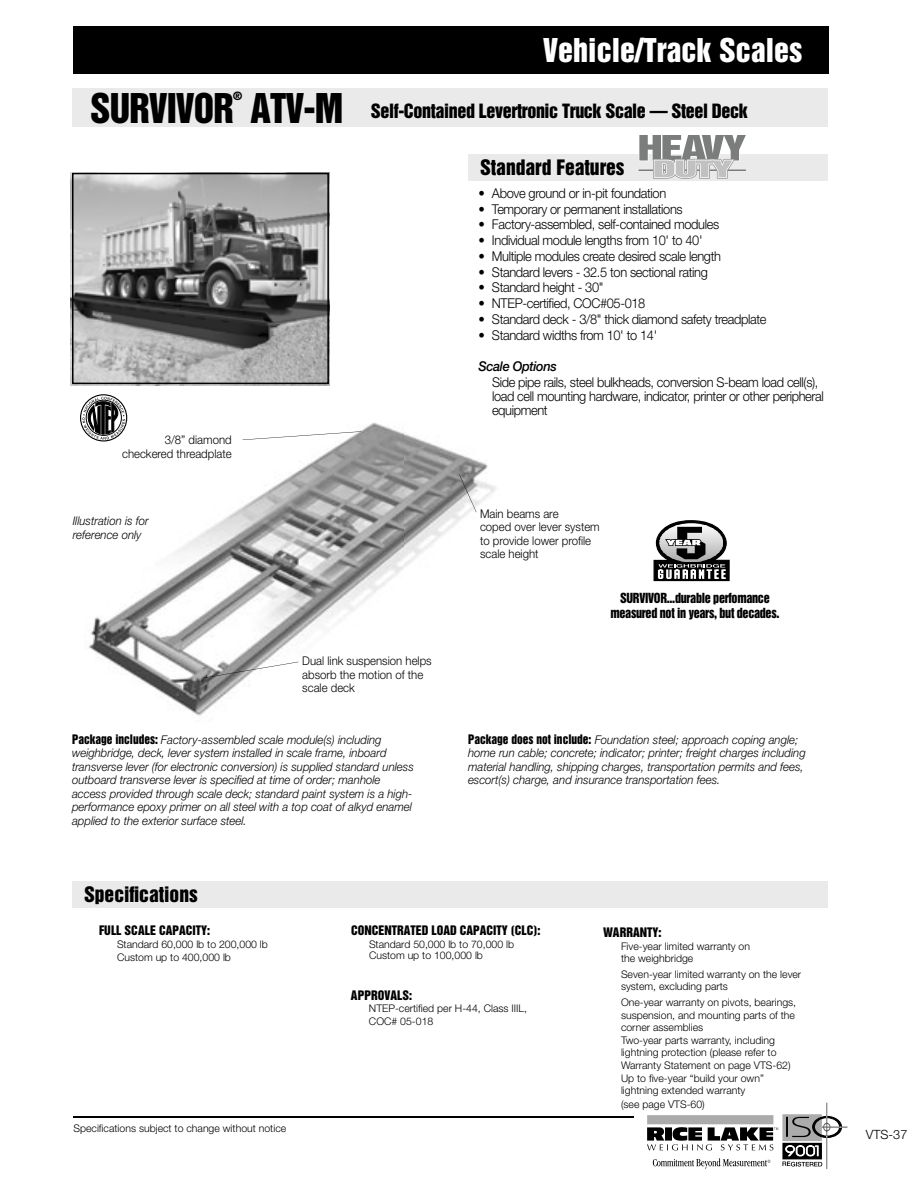
<style>
.page{position:relative;width:918px;height:1188px;background:#fff}
.page>*{position:absolute;margin:0;border:0;box-sizing:border-box;transform-origin:0 0}
.t1{font:37.5px "Helvetica Inserat LT Std";letter-spacing:-.02em;color:#000}
.t2{font:30px "Helvetica Inserat LT Std";color:#fff}
.t3{font:19.5px "Helvetica Inserat LT Std";color:#000}
.t4{font:18px "Helvetica Inserat LT Std";letter-spacing:-.02em;color:#000}
.t5{font:300 13.5px/14.2px "Helvetica Neue LT Std";letter-spacing:-.03em;color:#000;scale:.95 1}
.t6{font:italic 500 13.5px "Helvetica Neue LT Std";letter-spacing:-.03em;color:#000;scale:.95 1}
.t7{font:12.75px/15px "Helvetica Inserat LT Std";letter-spacing:-.025em;color:#000;text-align:center;scale:.95 1}
.t8{font:300 12.75px "Helvetica Neue LT Std";color:#000}
.t9{font:italic 300 12px/13.5px "Helvetica Neue LT Std";color:#000;scale:.95 1}
.t10{font:300 12px/13.5px "Helvetica Neue LT Std";color:#000;scale:.95 1}
.t11{font:12px "Helvetica Inserat LT Std";color:#000}
.t12{font:300 10.5px/12.8px "Helvetica Neue LT Std";color:#000}
.t13{font:10.5px "Helvetica Inserat LT Std";color:#000}
.s1{font-family:"Helvetica Inserat LT Std";font-weight:400;font-style:normal}
</style>
<div class="page">
<div style="left:74px;top:26px;width:756px;height:48px;background:#000"></div>
<hr style="left:74px;top:1116px;width:560px;height:2px;background:#000">
<svg style="left:647px;top:1102px;width:201px;height:67px"></svg>
<img style="left:89px;top:412px;width:407px;height:304px">
<div style="left:72px;top:88px;width:756px;height:39px;background:#eaeaea"></div>
<div style="left:468px;top:154px;width:360px;height:27px;background:#eaeaea"></div>
<svg style="left:653px;top:520px;width:77px;height:62px"></svg>
<div style="left:80px;top:394px;width:47px;height:47px;border:1px solid #000;border-radius:50%"></div>
<svg style="left:82px;top:394px;width:43px;height:48px"></svg>
<svg style="left:639px;top:135px;width:107px;height:44px"></svg>
<div style="left:72px;top:881px;width:756px;height:27px;background:#eaeaea"></div>
<svg style="left:459px;top:475px;width:17px;height:37px"></svg>
<svg style="left:203px;top:662px;width:95px;height:16px"></svg>
<svg style="left:243px;top:431px;width:118px;height:9px"></svg>
<svg style="left:72px;top:173px;width:257px;height:211px;background:#8b8b8b"></svg>
<p class="t13" style="left:233px;top:90px;width:11px">®</p>
<h1 class="t1" style="left:90px;top:86px;width:255px">SURVIVOR ATV-M</h1>
<p class="t10" style="left:122px;top:433px;width:117px;text-align:right">3/8” diamond checkered threadplate</p>
<p class="t9" style="left:73px;top:514px;width:81px">Illustration is for reference only</p>
<h2 class="t2" style="left:543px;top:32px;width:261px">Vehicle/Track Scales</h2>
<h3 class="t4" style="left:371px;top:100px;width:379px">Self-Contained Levertronic Truck Scale — Steel Deck</h3>
<h3 class="t3" style="left:480px;top:155px;width:146px">Standard Features</h3>
<p class="t5" style="left:478px;top:186px;width:199px">• Above ground or in-pit foundation</p>
<p class="t5" style="left:478px;top:201px;width:217px">• Temporary or permanent installations</p>
<p class="t5" style="left:478px;top:217px;width:255px">• Factory-assembled, self-contained modules</p>
<p class="t5" style="left:478px;top:233px;width:237px">• Individual module lengths from 10' to 40'</p>
<p class="t5" style="left:478px;top:249px;width:257px">• Multiple modules create desired scale length</p>
<p class="t5" style="left:478px;top:264px;width:243px">• Standard levers - 32.5 ton sectional rating</p>
<p class="t5" style="left:478px;top:280px;width:133px">• Standard height - 30"</p>
<p class="t5" style="left:478px;top:296px;width:177px">• NTEP-certified, COC#05-018</p>
<p class="t5" style="left:478px;top:312px;width:305px">• Standard deck - 3/8" thick diamond safety treadplate</p>
<p class="t5" style="left:478px;top:327px;width:190px">• Standard widths from 10' to 14'</p>
<p class="t6" style="left:478px;top:358px;width:84px">Scale Options</p>
<p class="t5" style="left:492px;top:375px;width:351px">Side pipe rails, steel bulkheads, conversion S-beam load cell(s), load cell mounting hardware, indicator, printer or other peripheral equipment</p>
<p class="t10" style="left:480px;top:507px;width:128px">Main beams are<br>coped over lever system to provide lower profile scale height</p>
<p class="t7" style="left:610px;top:591px;width:179px">SURVIVOR...durable perfomance measured not in years, but decades.</p>
<p class="t10" style="left:302px;top:654px;width:138px">Dual link suspension helps absorb the motion of the scale deck</p>
<p class="t9" style="left:72px;top:732px;width:361px"><span class="s1">Package includes:</span> Factory-assembled scale module(s) including weighbridge, deck, lever system installed in scale frame, inboard transverse lever (for electronic conversion) is supplied standard unless outboard transverse lever is specified at time of order; manhole access provided through scale deck; standard paint system is a high&shy;performance epoxy primer on all steel with a top coat of alkyd enamel applied to the exterior surface steel.</p>
<p class="t9" style="left:468px;top:732px;width:357px"><span class="s1">Package does not include:</span> Foundation steel; approach coping angle; home run cable; concrete; indicator; printer; freight charges including material handling, shipping charges, transportation permits and fees, escort(s) charge, and insurance transportation fees.</p>
<h3 class="t3" style="left:84px;top:882px;width:115px">Specifications</h3>
<p class="t11" style="left:99px;top:924px;width:113px">FULL SCALE CAPACITY:</p>
<p class="t12" style="left:117px;top:938px;width:152px">Standard 60,000 lb to 200,000 lb<br>Custom up to 400,000 lb</p>
<p class="t12" style="left:74px;top:1122px;width:214px">Specifications subject to change without notice</p>
<p class="t11" style="left:351px;top:924px;width:191px">CONCENTRATED LOAD CAPACITY (CLC):</p>
<p class="t12" style="left:369px;top:939px;width:147px;line-height:11.1px">Standard 50,000 lb to 70,000 lb<br>Custom up to 100,000 lb</p>
<p class="t11" style="left:351px;top:988px;width:63px">APPROVALS:</p>
<p class="t12" style="left:369px;top:1002px;width:160px">NTEP-certified per H-44, Class IIIL,<br>COC# 05-018</p>
<p class="t11" style="left:603px;top:925px;width:60px">WARRANTY:</p>
<p class="t12" style="left:621px;top:939px;width:131px">Five-year limited warranty on the weighbridge</p>
<p class="t12" style="left:621px;top:968px;width:182px">Seven-year limited warranty on the lever system, excluding parts</p>
<p class="t12" style="left:621px;top:996px;width:177px">One-year warranty on pivots, bearings, suspension, and mounting parts of the corner assemblies<br>Two-year parts warranty, including lightning protection (please refer to<br>Warranty Statement on page VTS-62)<br>Up to five-year “build your own” lightning extended warranty<br>(see page VTS-60)</p>
<p class="t8" style="left:866px;top:1126px;width:43px">VTS-37</p>
</div>
